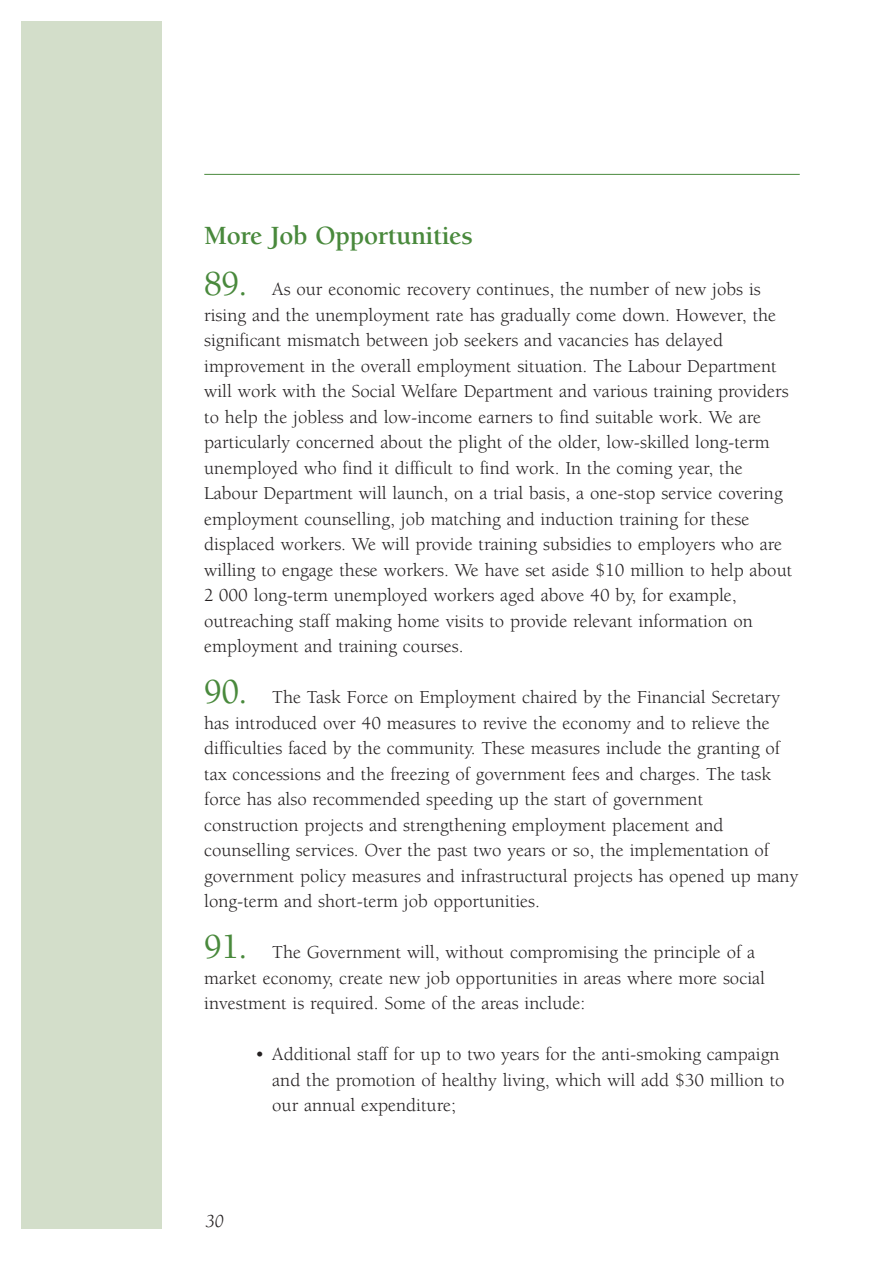
<style>
.page{position:relative;width:893px;height:1263px;background:#fff}
.page>*{position:absolute;margin:0;border:0;box-sizing:border-box;transform-origin:0 0}
.t1{font:700 27px "Berkeley";letter-spacing:-.015em;color:#49893c}
.t2{font:18.75px/25.5px "Berkeley";color:#231f20}
.t3{font:italic 18.75px "Berkeley";color:#231f20}
.s1{font-weight:500;font-size:36px;color:#49893c}
</style>
<div class="page">
<div style="left:21px;top:21px;width:141px;height:1207px;background:#d3deca"></div>
<hr style="left:204px;top:174px;width:595px;height:1px;background:#49893c">
<h1 class="t1" style="left:204px;top:225px;width:270px">More Job Opportunities</h1>
<p class="t2" style="left:204px;top:278px;width:589px"><span class="s1">89.</span> As our economic recovery continues, the number of new jobs is rising and the unemployment rate has gradually come down. However, the significant mismatch between job seekers and vacancies has delayed improvement in the overall employment situation. The Labour Department will work with the Social Welfare Department and various training providers to help the jobless and low-income earners to find suitable work. We are particularly concerned about the plight of the older, low-skilled long-term unemployed who find it difficult to find work. In the coming year, the Labour Department will launch, on a trial basis, a one-stop service covering employment counselling, job matching and induction training for these displaced workers. We will provide training subsidies to employers who are willing to engage these workers. We have set aside $10 million to help about 2 000 long-term unemployed workers aged above 40 by, for example, outreaching staff making home visits to provide relevant information on employment and training courses.</p>
<p class="t2" style="left:204px;top:686px;width:595px"><span class="s1">90.</span> The Task Force on Employment chaired by the Financial Secretary has introduced over 40 measures to revive the economy and to relieve the difficulties faced by the community. These measures include the granting of tax concessions and the freezing of government fees and charges. The task force has also recommended speeding up the start of government construction projects and strengthening employment placement and counselling services. Over the past two years or so, the implementation of government policy measures and infrastructural projects has opened up many long-term and short-term job opportunities.</p>
<p class="t2" style="left:204px;top:942px;width:562px"><span class="s1">91.</span> The Government will, without compromising the principle of a market economy, create new job opportunities in areas where more social investment is required. Some of the areas include:</p>
<p class="t2" style="left:272px;top:1044px;width:514px;text-indent:-17px">• Additional staff for up to two years for the anti-smoking campaign and the promotion of healthy living, which will add $30 million to our annual expenditure;</p>
<p class="t3" style="left:206px;top:1213px;width:20px">30</p>
</div>
